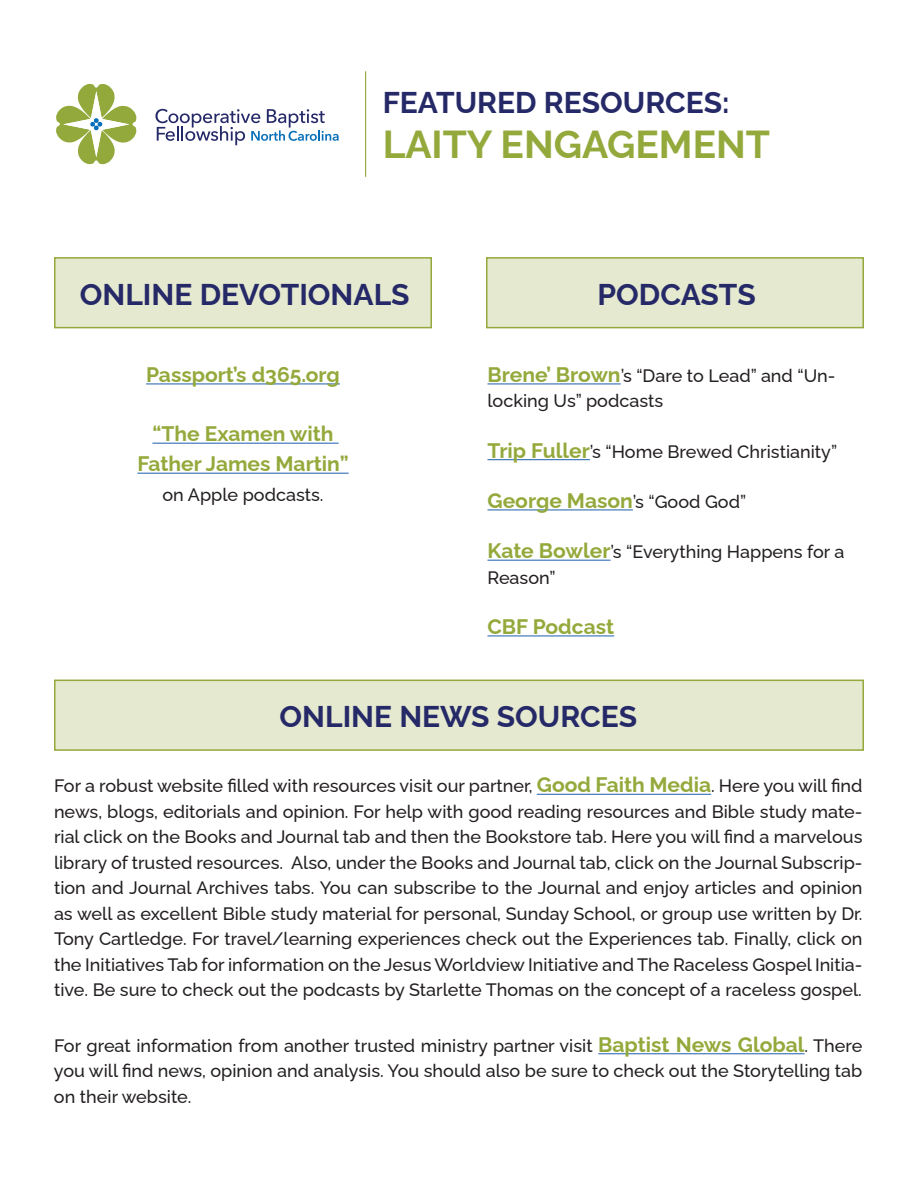
<style>
.page{position:relative;width:918px;height:1188px;background:#fff}
.page>*{position:absolute;margin:0;border:0;box-sizing:border-box;transform-origin:0 0}
.t1{font:700 39px "Raleway";color:#94a93b}
.t2{font:700 30px "Raleway";color:#252967}
.t3{font:700 21px/30px "Raleway";color:#94a93b;text-align:center}
.t4{font:500 18px/25.5px "Raleway";color:#231f20;text-align:justify}
.s1{font-weight:700;font-size:21px;color:#94a93b}
.s2{font-weight:500;font-size:18px;color:#231f20}
</style>
<div class="page">
<svg style="left:155px;top:109px;width:184px;height:36px"></svg>
<svg style="left:56px;top:84px;width:81px;height:80px"></svg>
<hr style="left:365px;top:71px;width:1px;height:106px;background:#94a93b">
<div style="left:54px;top:257px;width:378px;height:71px;background:#e5e9cf;border:2px solid #94a93b"></div>
<hr style="left:146px;top:383px;width:194px;height:1px;background:#2865b1">
<hr style="left:152px;top:443px;width:187px;height:1px;background:#2865b1">
<hr style="left:137px;top:473px;width:212px;height:1px;background:#2865b1">
<div style="left:54px;top:680px;width:810px;height:71px;background:#e5e9cf;border:2px solid #94a93b"></div>
<hr style="left:537px;top:794px;width:174px;height:1px;background:#2865b1">
<hr style="left:598px;top:1053px;width:207px;height:1px;background:#2865b1">
<div style="left:486px;top:257px;width:378px;height:71px;background:#e5e9cf;border:2px solid #94a93b"></div>
<hr style="left:488px;top:383px;width:133px;height:1px;background:#2865b1">
<hr style="left:488px;top:459px;width:102px;height:1px;background:#2865b1">
<hr style="left:488px;top:509px;width:145px;height:1px;background:#2865b1">
<hr style="left:488px;top:560px;width:123px;height:1px;background:#2865b1">
<hr style="left:488px;top:635px;width:126px;height:1px;background:#2865b1">
<h2 class="t2" style="left:383px;top:78px;width:348px">FEATURED RESOURCES:</h2>
<h1 class="t1" style="left:383px;top:113px;width:389px">LAITY ENGAGEMENT</h1>
<h2 class="t2" style="left:80px;top:270px;width:331px">ONLINE DEVOTIONALS</h2>
<p class="t3" style="left:146px;top:357px;width:195px">Passport’s d365.org</p>
<p class="t3" style="left:137px;top:416px;width:213px">“The Examen with<br>Father James Martin”</p>
<p class="t4" style="left:162px;top:480px;width:163px">on Apple podcasts.</p>
<h2 class="t2" style="left:598px;top:270px;width:160px">PODCASTS</h2>
<p class="t4" style="left:487px;top:361px;width:349px"><span class="s1">Brene’ Brown</span>’s “Dare to Lead” and “Un&shy;locking Us” podcasts</p>
<p class="t4" style="left:488px;top:436px;width:351px"><span class="s1">Trip Fuller</span>’s “Home Brewed Christianity”</p>
<p class="t3" style="left:488px;top:483px;width:260px">George Mason<span class="s2">’s “Good God”</span></p>
<p class="t4" style="left:487px;top:537px;width:359px"><span class="s1">Kate Bowler</span>’s “Everything Happens for a<br>Reason”</p>
<p class="t3" style="left:488px;top:609px;width:128px">CBF Podcast</p>
<h2 class="t2" style="left:280px;top:693px;width:359px">ONLINE NEWS SOURCES</h2>
<p class="t4" style="left:54px;top:771px;width:810px">For a robust website filled with resources visit our partner, <span class="s1">Good Faith Media</span>. Here you will find news, blogs, editorials and opinion. For help with good reading resources and Bible study mate&shy;rial click on the Books and Journal tab and then the Bookstore tab. Here you will find a marvelous library of trusted resources. Also, under the Books and Journal tab, click on the Journal Subscrip&shy;tion and Journal Archives tabs. You can subscribe to the Journal and enjoy articles and opinion as well as excellent Bible study material for personal, Sunday School, or group use written by Dr.<br>Tony Cartledge. For travel/learning experiences check out the Experiences tab. Finally, click on the Initiatives Tab for information on the Jesus Worldview Initiative and The Raceless Gospel Initia&shy;tive. Be sure to check out the podcasts by Starlette Thomas on the concept of a raceless gospel.</p>
<p class="t4" style="left:54px;top:1031px;width:810px">For great information from another trusted ministry partner visit <span class="s1">Baptist News Global</span>. There you will find news, opinion and analysis. You should also be sure to check out the Storytelling tab on their website.</p>
</div>
